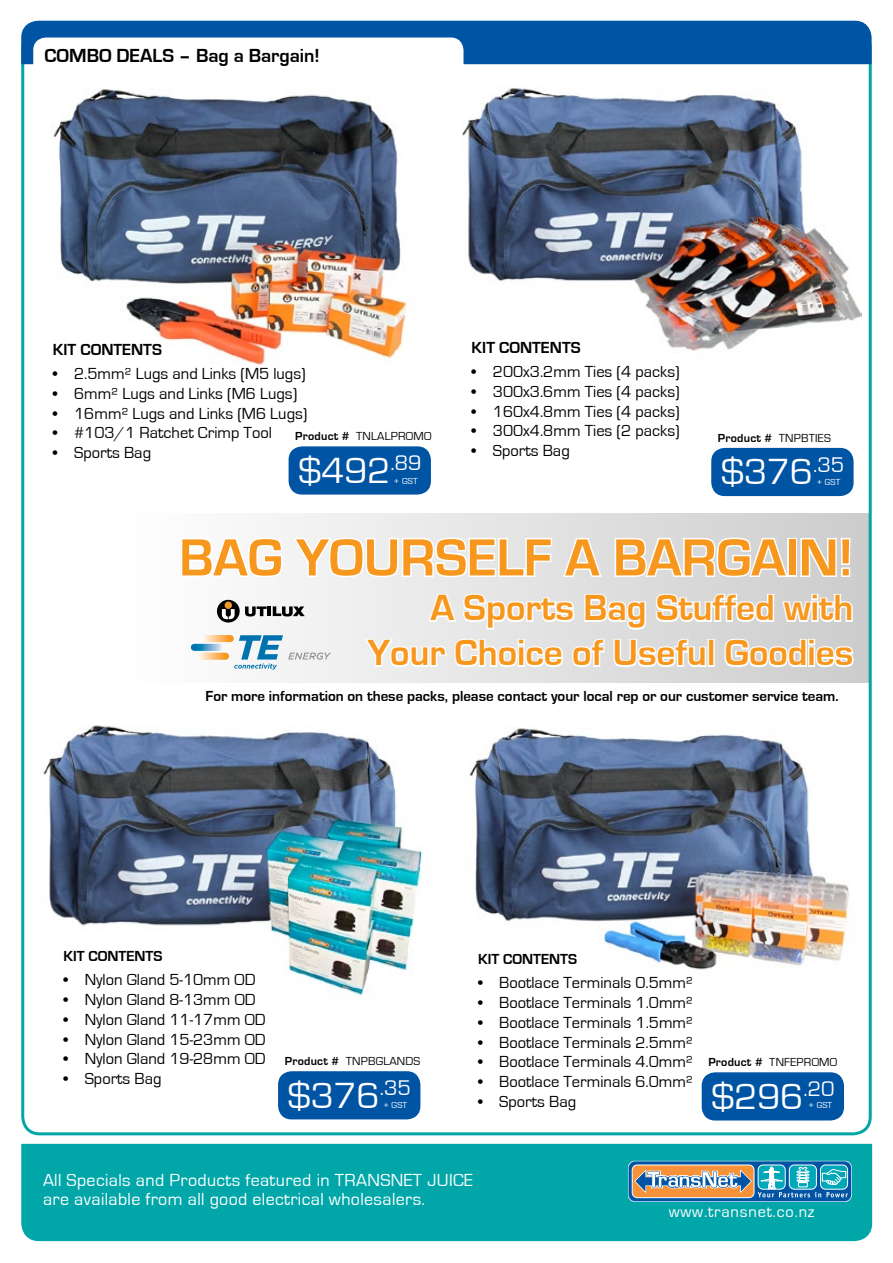
<style>
.page{position:relative;width:893px;height:1263px;background:#fff}
.page>*{position:absolute;margin:0;border:0;box-sizing:border-box;transform-origin:0 0}
.t1{font:700 54px "Eurostile";color:#f8971d}
.t2{font:700 37.5px/45px "Eurostile";color:#f8971d;text-align:right}
.t3{font:37.5px "Eurostile";color:#fff}
.t4{font:700 19.5px "Eurostile";color:#000}
.t5{font:18px/19.5px "Eurostile";letter-spacing:.02em;color:#fff}
.t6{font:16.5px "Eurostile";color:#000}
.t7{font:700 16.5px "Eurostile";color:#000}
.t8{font:16.35px "Eurostile";letter-spacing:.05em;color:#fff}
.t9{font:700 15px "Eurostile";color:#000}
.t10{font:12px "Eurostile";letter-spacing:.02em;color:#000}
.t11{font:700 12px "Eurostile";letter-spacing:.02em;color:#000}
.t12{font:9px "Eurostile";letter-spacing:.02em;color:#fff}
.s1{font-weight:700}
.s2{font-weight:400}
</style>
<div class="page">
<div style="left:21px;top:1143px;width:852px;height:99px;background:#00a6a8"></div>
<svg style="left:628px;top:1161px;width:224px;height:41px"></svg>
<div style="left:628px;top:1160px;width:224px;height:42px;border:1px solid #ccdded;border-radius:7px"></div>
<div style="left:632px;top:1165px;width:122px;height:33px;background:#f79239;border-radius:5px"></div>
<div style="left:632px;top:1164px;width:122px;height:34px;border:1px solid #fff;border-radius:5px"></div>
<svg style="left:758px;top:1165px;width:27px;height:24px"></svg>
<div style="left:758px;top:1164px;width:27px;height:25px;border:1px solid #fff;border-radius:5px"></div>
<svg style="left:789px;top:1165px;width:27px;height:24px"></svg>
<div style="left:789px;top:1164px;width:28px;height:25px;border:1px solid #fff;border-radius:5px"></div>
<div style="left:820px;top:1165px;width:28px;height:24px;background:#00a7b8;border-radius:5px"></div>
<div style="left:820px;top:1164px;width:28px;height:25px;border:1px solid #fff;border-radius:5px"></div>
<svg style="left:634px;top:1167px;width:214px;height:30px"></svg>
<svg style="left:21px;top:21px;width:851px;height:51px"></svg>
<img style="left:43px;top:725px;width:380px;height:274px">
<div style="left:279px;top:1072px;width:141px;height:47px;background:#0054a4;border-radius:13px"></div>
<div style="left:278px;top:1071px;width:142px;height:48px;border:2px solid #0054a4;border-radius:13px"></div>
<img style="left:463px;top:69px;width:399px;height:282px">
<div style="left:712px;top:449px;width:141px;height:46px;background:#0054a4;border-radius:13px"></div>
<div style="left:711px;top:448px;width:143px;height:48px;border:2px solid #0054a4;border-radius:13px"></div>
<img style="left:33px;top:71px;width:394px;height:294px">
<div style="left:289px;top:447px;width:141px;height:47px;background:#0054a4;border-radius:13px"></div>
<div style="left:289px;top:446px;width:142px;height:49px;border:2px solid #0054a4;border-radius:13px"></div>
<img style="left:469px;top:728px;width:381px;height:242px">
<div style="left:702px;top:1073px;width:141px;height:47px;background:#0054a4;border-radius:13px"></div>
<div style="left:702px;top:1072px;width:142px;height:48px;border:2px solid #0054a4;border-radius:13px"></div>
<div style="left:118px;top:513px;width:751px;height:170px;background:linear-gradient(to right,#fff,#cdcccc)"></div>
<svg style="left:179px;top:535px;width:105px;height:44px"></svg>
<svg style="left:291px;top:535px;width:263px;height:44px"></svg>
<svg style="left:561px;top:535px;width:43px;height:44px"></svg>
<svg style="left:613px;top:535px;width:177px;height:44px"></svg>
<div style="left:787px;top:538px;width:10px;height:39px;border:3px solid #fff"></div>
<svg style="left:799px;top:535px;width:53px;height:44px"></svg>
<svg style="left:362px;top:589px;width:494px;height:94px"></svg>
<svg style="left:203px;top:635px;width:31px;height:7px"></svg>
<svg style="left:198px;top:653px;width:31px;height:7px"></svg>
<svg style="left:191px;top:644px;width:31px;height:7px"></svg>
<svg style="left:234px;top:635px;width:97px;height:35px"></svg>
<svg style="left:245px;top:606px;width:60px;height:10px"></svg>
<svg style="left:217px;top:600px;width:23px;height:22px"></svg>
<div style="left:225px;top:601px;width:7px;height:8px;background:#f0982c;border-radius:50%"></div>
<svg style="left:222px;top:609px;width:13px;height:10px"></svg>
<p class="t4" style="left:45px;top:45px;width:277px">COMBO DEALS – Bag a Bargain!</p>
<p class="t7" style="left:53px;top:340px;width:110px">KIT CONTENTS</p>
<p class="t6" style="left:53px;top:365px;width:254px">• 2.5mm² Lugs and Links (M5 lugs)</p>
<p class="t6" style="left:53px;top:384px;width:246px">• 6mm² Lugs and Links (M6 Lugs)</p>
<p class="t6" style="left:53px;top:404px;width:256px">• 16mm² Lugs and Links (M6 Lugs)</p>
<p class="t6" style="left:53px;top:424px;width:220px">• #103/1 Ratchet Crimp Tool</p>
<p class="t6" style="left:53px;top:444px;width:100px">• Sports Bag</p>
<p class="t10" style="left:295px;top:430px;width:138px"><span class="s1">Product #</span> TNLALPROMO</p>
<h2 class="t3" style="left:298px;top:450px;width:125px">$492<sup>.89</sup></h2>
<p class="t12" style="left:394px;top:476px;width:25px">+ GST</p>
<p class="t7" style="left:472px;top:338px;width:110px">KIT CONTENTS</p>
<p class="t6" style="left:472px;top:363px;width:210px">• 200x3.2mm Ties (4 packs)</p>
<p class="t6" style="left:472px;top:382px;width:210px">• 300x3.6mm Ties (4 packs)</p>
<p class="t6" style="left:472px;top:402px;width:210px">• 160x4.8mm Ties (4 packs)</p>
<p class="t6" style="left:472px;top:422px;width:210px">• 300x4.8mm Ties (2 packs)</p>
<p class="t6" style="left:472px;top:442px;width:100px">• Sports Bag</p>
<p class="t11" style="left:718px;top:431px;width:114px">Product # <span class="s2">TNPBTIES</span></p>
<h2 class="t3" style="left:721px;top:452px;width:125px">$376<sup>.35</sup></h2>
<p class="t12" style="left:817px;top:477px;width:25px">+ GST</p>
<h1 class="t1" style="left:179px;top:528px;width:676px">BAG YOURSELF A BARGAIN!</h1>
<h2 class="t2" style="left:367px;top:586px;width:487px">A Sports Bag Stuffed with<br>Your Choice of Useful Goodies</h2>
<p class="t9" style="left:206px;top:688px;width:635px">For more information on these packs, please contact your local rep or our customer service team.</p>
<p class="t9" style="left:63px;top:948px;width:101px">KIT CONTENTS</p>
<p class="t6" style="left:63px;top:971px;width:194px">• Nylon Gland 5-10mm OD</p>
<p class="t6" style="left:63px;top:990px;width:194px">• Nylon Gland 8-13mm OD</p>
<p class="t6" style="left:63px;top:1010px;width:204px">• Nylon Gland 11-17mm OD</p>
<p class="t6" style="left:63px;top:1030px;width:204px">• Nylon Gland 15-23mm OD</p>
<p class="t6" style="left:63px;top:1050px;width:204px">• Nylon Gland 19-28mm OD</p>
<p class="t6" style="left:63px;top:1070px;width:100px">• Sports Bag</p>
<p class="t10" style="left:285px;top:1055px;width:137px"><span class="s1">Product #</span> TNPBGLANDS</p>
<h2 class="t3" style="left:288px;top:1075px;width:125px">$376<sup>.35</sup></h2>
<p class="t12" style="left:383px;top:1100px;width:25px">+ GST</p>
<p class="t9" style="left:478px;top:951px;width:101px">KIT CONTENTS</p>
<p class="t6" style="left:478px;top:974px;width:216px">• Bootlace Terminals 0.5mm²</p>
<p class="t6" style="left:478px;top:993px;width:216px">• Bootlace Terminals 1.0mm²</p>
<p class="t6" style="left:478px;top:1013px;width:216px">• Bootlace Terminals 1.5mm²</p>
<p class="t6" style="left:478px;top:1033px;width:216px">• Bootlace Terminals 2.5mm²</p>
<p class="t6" style="left:478px;top:1053px;width:216px">• Bootlace Terminals 4.0mm²</p>
<p class="t6" style="left:478px;top:1073px;width:216px">• Bootlace Terminals 6.0mm²</p>
<p class="t6" style="left:478px;top:1092px;width:100px">• Sports Bag</p>
<p class="t10" style="left:708px;top:1056px;width:130px"><span class="s1">Product #</span> TNFEPROMO</p>
<h2 class="t3" style="left:711px;top:1076px;width:125px">$296<sup>.20</sup></h2>
<p class="t12" style="left:808px;top:1100px;width:25px">+ GST</p>
<p class="t5" style="left:43px;top:1171px;width:432px">All Specials and Products featured in TRANSNET JUICE are available from all good electrical wholesalers.</p>
<p class="t8" style="left:669px;top:1202px;width:147px">www.transnet.co.nz</p>
</div>
